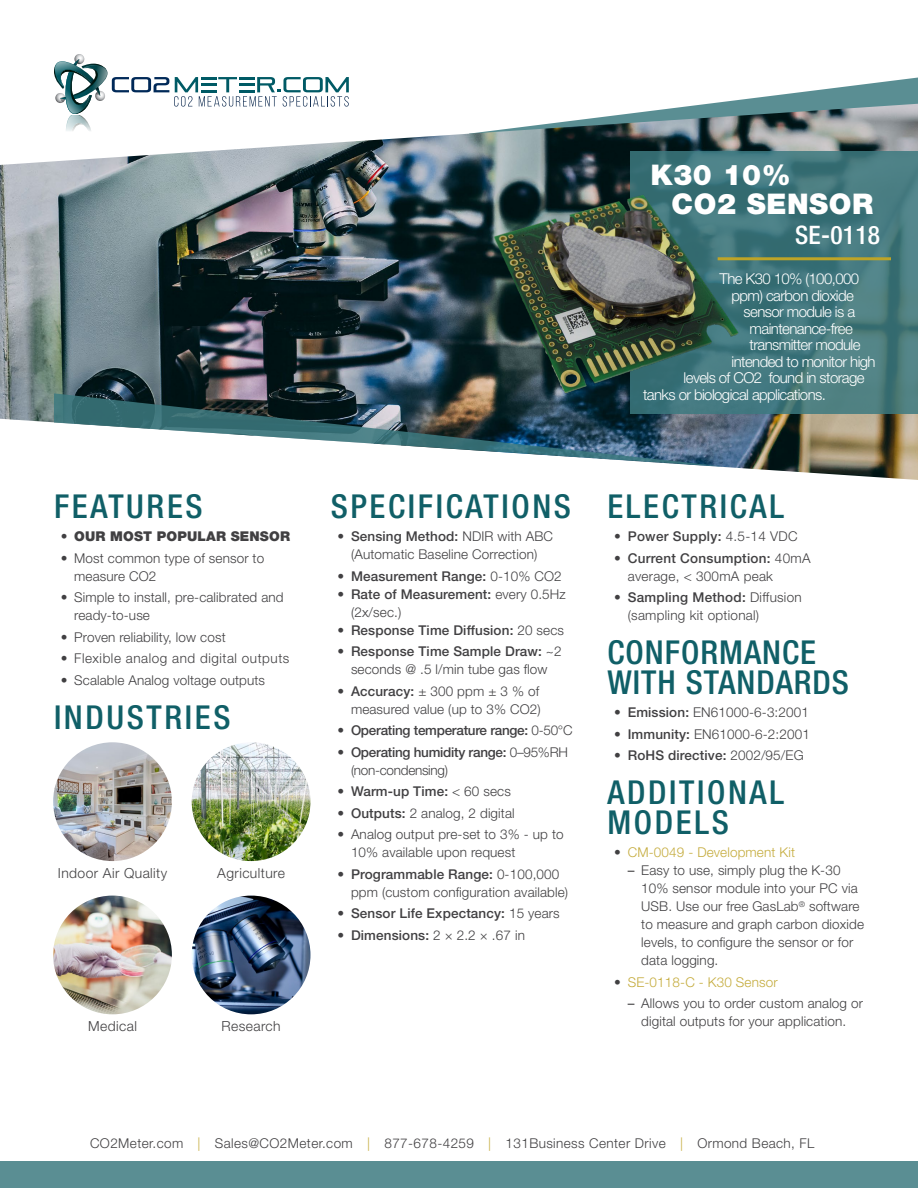
<style>
.page{position:relative;width:918px;height:1188px;background:#fff}
.page>*{position:absolute;margin:0;border:0;box-sizing:border-box;transform-origin:0 0}
.t1{font:500 condensed 33px/30px "Helvetica Neue LT Pro";letter-spacing:.08em;color:#105f67}
.t2{font:500 condensed 33px/30px "Helvetica Neue LT Pro";letter-spacing:.03em;color:#105f67}
.t3{font:900 28.5px/28.5px "Helvetica Neue LT Pro";letter-spacing:.02em;color:#fff}
.t4{font:500 condensed 25.5px "Helvetica Neue LT Pro";letter-spacing:.01em;color:#fff}
.t5{font:300 15px "Helvetica Neue LT Pro";letter-spacing:-.04em;color:#fff}
.t6{font:300 13.95px "Helvetica Neue LT Pro";letter-spacing:.03em;color:#414042}
.t7{font:300 13.5px/18px "Helvetica Neue LT Pro";letter-spacing:.01em;color:#414042}
.t8{font:500 13.5px "Helvetica Neue LT Pro";letter-spacing:.01em;color:#414042}
.t9{font:300 13.5px "Helvetica Neue LT Pro";letter-spacing:.03em;color:#414042}
.t10{font:300 13.5px/18px "Helvetica Neue LT Pro";letter-spacing:-.02em;color:#414042}
.t11{font:300 13.5px "Helvetica Neue LT Pro";letter-spacing:.01em;color:#c5ac3e}
.t12{font:500 13.5px "Helvetica Neue LT Pro";letter-spacing:-.02em;color:#414042}
.t13{font:300 13.5px "Helvetica Neue LT Pro";letter-spacing:.04em;color:#414042}
.t14{font:900 13.5px "Helvetica Neue LT Pro";letter-spacing:.01em;color:#414042}
.s1{font-weight:300}
.s2{font-weight:500}
.s3{color:#414042}
.s4{font-weight:400}
.s5{color:#c5ac3e}
</style>
<div class="page">
<svg style="left:707px;top:77px;width:211px;height:27px"></svg>
<svg style="left:54px;top:54px;width:295px;height:50px"></svg>
<img style="left:0;top:104px;width:918px;height:376px">
<div style="left:0;top:1161px;width:918px;height:27px;background:#5a8e93"></div>
<img style="left:54px;top:393px;width:672px;height:74px">
<svg style="left:630px;top:151px;width:288px;height:262px;background:#44787d"></svg>
<img style="left:53px;top:896px;width:119px;height:118px;border-radius:59px">
<img style="left:192px;top:742px;width:118px;height:119px;border-radius:59px">
<img style="left:53px;top:742px;width:119px;height:119px;border-radius:59px">
<img style="left:192px;top:896px;width:118px;height:118px;border-radius:59px">
<hr style="left:718px;top:257px;width:173px;height:3px;background:#bea427">
<img style="left:489px;top:186px;width:252px;height:218px">
<h2 class="t3" style="left:672px;top:161px;width:203px;text-indent:-21px">K30 10%<br>CO2 SENSOR</h2>
<h3 class="t4" style="left:795px;top:220px;width:86px">SE-0118</h3>
<p class="t5" style="left:720px;top:270px;width:141px">The K30 10% (100,000</p>
<p class="t5" style="left:732px;top:286px;width:124px">ppm) carbon dioxide</p>
<p class="t5" style="left:744px;top:303px;width:113px">sensor module is a</p>
<p class="t5" style="left:750px;top:319px;width:105px">maintenance-free</p>
<p class="t5" style="left:750px;top:336px;width:112px">transmitter module</p>
<p class="t5" style="left:732px;top:352px;width:145px">intended to monitor high</p>
<p class="t5" style="left:684px;top:369px;width:182px">levels of CO2 found in storage</p>
<p class="t5" style="left:643px;top:385px;width:184px">tanks or biological applications.</p>
<h1 class="t1" style="left:54px;top:491px;width:150px">FEATURES</h1>
<h1 class="t1" style="left:331px;top:491px;width:455px">SPECIFICATIONS ELECTRICAL</h1>
<p class="t14" style="left:61px;top:529px;width:231px"><span class="s1">•</span> OUR MOST POPULAR SENSOR</p>
<p class="t7" style="left:74px;top:549px;width:192px;text-indent:-14px">• Most common type of sensor to measure CO2</p>
<p class="t7" style="left:74px;top:588px;width:211px;text-indent:-14px">• Simple to install, pre-calibrated and ready-to-use</p>
<p class="t7" style="left:61px;top:628px;width:166px">• Proven reliability, low cost</p>
<p class="t13" style="left:61px;top:650px;width:230px">• Flexible analog and digital outputs</p>
<p class="t7" style="left:61px;top:671px;width:206px">• Scalable Analog voltage outputs</p>
<h1 class="t1" style="left:54px;top:702px;width:178px">INDUSTRIES</h1>
<p class="t6" style="left:58px;top:864px;width:111px">Indoor Air Quality</p>
<p class="t6" style="left:217px;top:864px;width:69px">Agriculture</p>
<p class="t6" style="left:88px;top:1018px;width:50px">Medical</p>
<p class="t6" style="left:222px;top:1018px;width:61px">Research</p>
<p class="t7" style="left:338px;top:527px;width:217px;text-align:center">• <span class="s2">Sensing Method:</span> NDIR with ABC (Automatic Baseline Correction)</p>
<p class="t8" style="left:338px;top:568px;width:226px"><span class="s1">•</span> Measurement Range: <span class="s1">0-10% CO2</span></p>
<p class="t7" style="left:351px;top:585px;width:216px;text-indent:-14px">• <span class="s2">Rate of Measurement:</span> every 0.5Hz (2x/sec.)</p>
<p class="t8" style="left:338px;top:622px;width:228px"><span class="s1">•</span> Response Time Diffusion: <span class="s1">20 secs</span></p>
<p class="t7" style="left:338px;top:642px;width:226px;text-align:center">• <span class="s2">Response Time Sample Draw:</span> ~2 seconds @ .5 l/min tube gas flow</p>
<p class="t7" style="left:338px;top:682px;width:205px;text-align:right">• <span class="s2">Accuracy:</span> ± 300 ppm ± 3 % of measured value (up to 3% CO2)</p>
<p class="t12" style="left:338px;top:723px;width:237px"><span class="s1">•</span> Operating temperature range: <span class="s1">0-50°C</span></p>
<p class="t10" style="left:351px;top:743px;width:218px;text-indent:-14px">• <span class="s2">Operating humidity range:</span> 0–95%RH (non-condensing)</p>
<p class="t8" style="left:338px;top:784px;width:175px"><span class="s1">•</span> Warm-up Time: <span class="s1">&lt; 60 secs</span></p>
<p class="t7" style="left:338px;top:804px;width:179px">• <span class="s2">Outputs:</span> 2 analog, 2 digital</p>
<p class="t7" style="left:351px;top:825px;width:214px;text-indent:-14px">• Analog output pre-set to 3% - up to<br>10% available upon request</p>
<p class="t7" style="left:351px;top:865px;width:219px;text-indent:-14px">• <span class="s2">Programmable Range:</span> 0-100,000 ppm (custom configuration available)</p>
<p class="t8" style="left:338px;top:906px;width:224px"><span class="s1">•</span> Sensor Life Expectancy: <span class="s1">15 years</span></p>
<p class="t7" style="left:338px;top:926px;width:189px">• <span class="s2">Dimensions:</span> 2 × 2.2 × .67 in</p>
<p class="t8" style="left:614px;top:529px;width:185px"><span class="s1">•</span> Power Supply: <span class="s1">4.5-14 VDC</span></p>
<p class="t7" style="left:628px;top:549px;width:184px;text-indent:-14px">• <span class="s2">Current Consumption:</span> 40mA average, &lt; 300mA peak</p>
<p class="t7" style="left:628px;top:588px;width:176px;text-indent:-14px">• <span class="s2">Sampling Method:</span> Diffusion (sampling kit optional)</p>
<h1 class="t2" style="left:608px;top:637px;width:243px">CONFORMANCE<br>WITH STANDARDS</h1>
<p class="t7" style="left:614px;top:703px;width:196px">• <span class="s2">Emission:</span> EN61000-6-3:2001</p>
<p class="t7" style="left:614px;top:725px;width:197px">• <span class="s2">Immunity:</span> EN61000-6-2:2001</p>
<p class="t8" style="left:614px;top:748px;width:191px"><span class="s1">•</span> RoHS directive: <span class="s1">2002/95/EG</span></p>
<h1 class="t1" style="left:608px;top:777px;width:178px">ADDITIONAL<br>MODELS</h1>
<p class="t11" style="left:614px;top:844px;width:182px"><span class="s3">•</span> CM-0049 - Development Kit</p>
<p class="t7" style="left:641px;top:861px;width:224px;text-indent:-14px"><span class="s4">–</span> Easy to use, simply plug the K-30<br>10% sensor module into your PC via<br>USB. Use our free GasLab<sup>®</sup> software to measure and graph carbon dioxide levels, to configure the sensor or for data logging.</p>
<p class="t11" style="left:614px;top:974px;width:165px"><span class="s3">•</span> SE-0118-C - K30 Sensor</p>
<p class="t7" style="left:628px;top:994px;width:237px;text-align:center"><span class="s4">–</span> Allows you to order custom analog or digital outputs for your application.</p>
<p class="t9" style="left:90px;top:1134px;width:726px">CO2Meter.com <span class="s5">|</span> Sales@CO2Meter.com <span class="s5">|</span> 877-678-4259 <span class="s5">|</span> 131Business Center Drive <span class="s5">|</span> Ormond Beach, FL</p>
</div>
